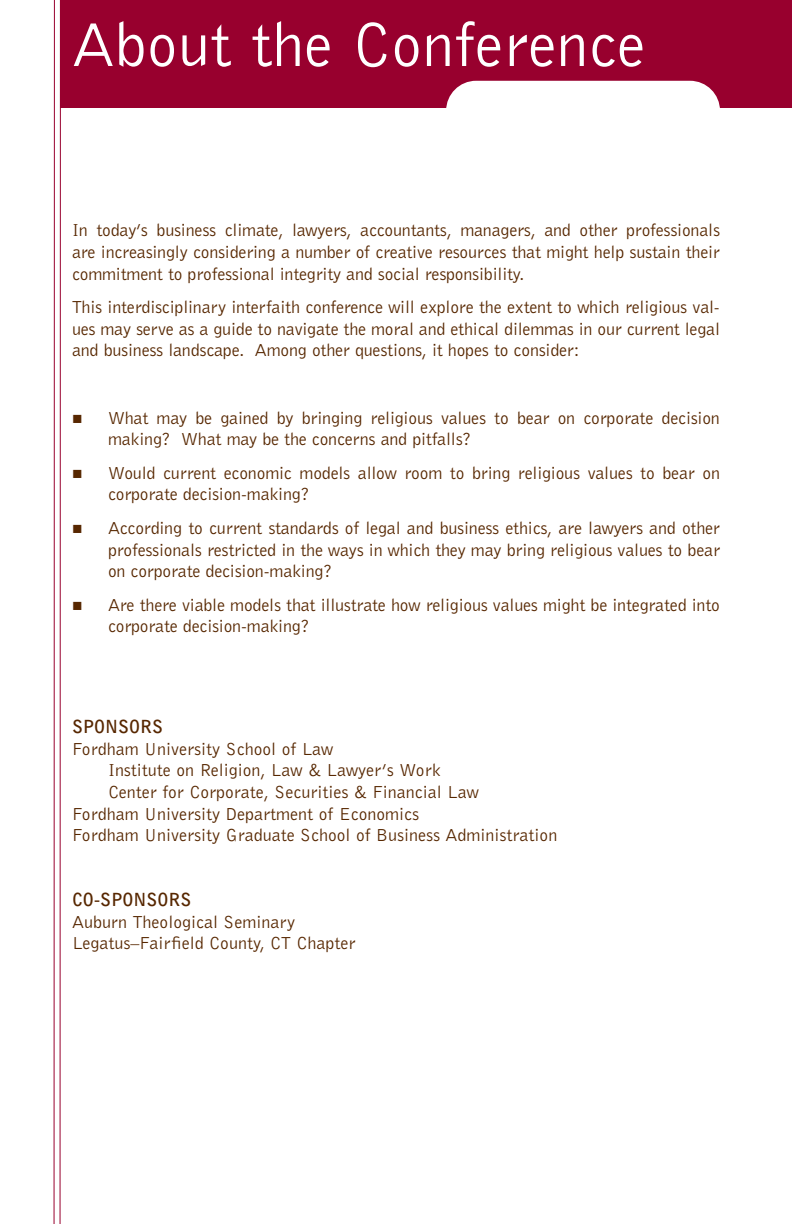
<style>
.page{position:relative;width:792px;height:1224px;background:#fff}
.page>*{position:absolute;margin:0;border:0;box-sizing:border-box;transform-origin:0 0}
.t1{font:64px "Bell Gothic BT";color:#fff}
.t2{font:18px/21.6px "Bell Gothic BT";letter-spacing:-.01em;color:#572700}
.t3{font:700 18px "Bell Gothic BT";color:#572700}
</style>
<div class="page">
<hr style="left:60px;top:0;width:1px;height:1224px;background:#98002e">
<hr style="left:54px;top:0;width:1px;height:1224px;background:#98002e">
<div style="left:60px;top:0;width:732px;height:108px;background:#98002e"></div>
<div style="left:446px;top:81px;width:274px;height:60px;background:#fff;border-radius:30px"></div>
<h1 class="t1" style="left:72px;top:22px;width:575px">About the Conference</h1>
<p class="t2" style="left:72px;top:221px;width:650px;text-align:justify">In today’s business climate, lawyers, accountants, managers, and other professionals are increasingly considering a number of creative resources that might help sustain their commitment to professional integrity and social responsibility.</p>
<p class="t2" style="left:72px;top:298px;width:650px;text-align:justify">This interdisciplinary interfaith conference will explore the extent to which religious val&shy;ues may serve as a guide to navigate the moral and ethical dilemmas in our current legal and business landscape. Among other questions, it hopes to consider:</p>
<p class="t2" style="left:108px;top:408px;width:613px">What may be gained by bringing religious values to bear on corporate decision making? What may be the concerns and pitfalls?</p>
<p class="t2" style="left:108px;top:463px;width:614px">Would current economic models allow room to bring religious values to bear on corporate decision-making?</p>
<p class="t2" style="left:108px;top:519px;width:614px;text-align:justify">According to current standards of legal and business ethics, are lawyers and other professionals restricted in the ways in which they may bring religious values to bear on corporate decision-making?</p>
<p class="t2" style="left:108px;top:595px;width:613px">Are there viable models that illustrate how religious values might be integrated into corporate decision-making?</p>
<p class="t3" style="left:72px;top:720px;width:93px">SPONSORS</p>
<p class="t2" style="left:72px;top:739px;width:263px">Fordham University School of Law</p>
<p class="t2" style="left:108px;top:761px;width:334px">Institute on Religion, Law &amp; Lawyer’s Work</p>
<p class="t2" style="left:108px;top:783px;width:372px">Center for Corporate, Securities &amp; Financial Law</p>
<p class="t2" style="left:72px;top:804px;width:349px">Fordham University Department of Economics</p>
<p class="t2" style="left:72px;top:826px;width:487px">Fordham University Graduate School of Business Administration</p>
<p class="t3" style="left:72px;top:893px;width:121px">CO-SPONSORS</p>
<p class="t2" style="left:72px;top:912px;width:285px">Auburn Theological Seminary<br>Legatus–Fairfield County, CT Chapter</p>
</div>
